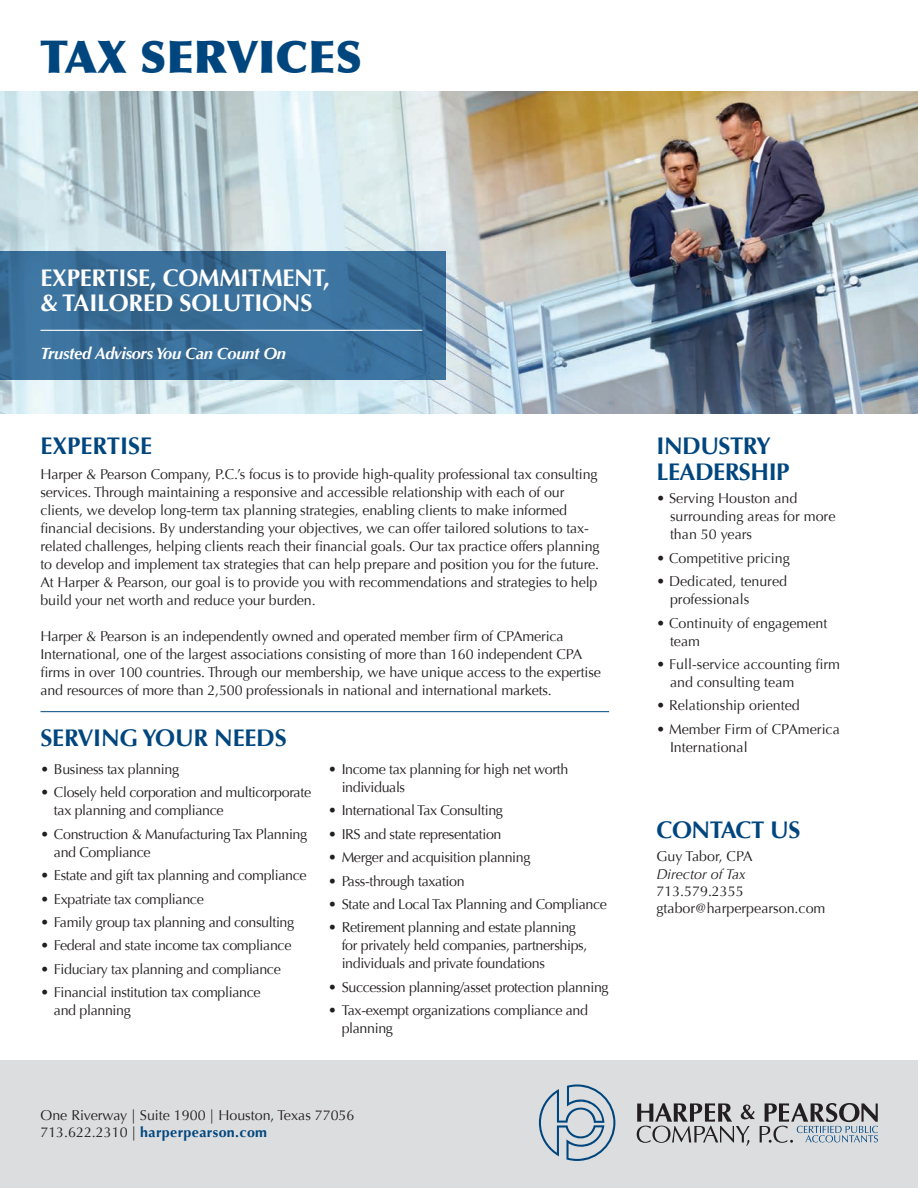
<style>
.page{position:relative;width:918px;height:1188px;background:#fff}
.page>*{position:absolute;margin:0;border:0;box-sizing:border-box;transform-origin:0 0}
.t1{font:900 45px "Optima";color:#00467e}
.t2{font:700 24px/25.5px "Optima";letter-spacing:-.02em;color:#00467e}
.t3{font:700 24px/25.5px "Optima";letter-spacing:-.01em;color:#fff}
.t4{font:700 24px "Optima";color:#00467e}
.t5{font:italic 700 16.5px "Optima";letter-spacing:-.02em;color:#fff}
.t6{font:14.25px/18px "Optima";letter-spacing:-.01em;color:#231f20}
.t7{font:italic 14.25px "Optima";color:#231f20}
.s1{font-weight:700;color:#00467e}
</style>
<div class="page">
<div style="left:0;top:1061px;width:918px;height:127px;background:#dcdddf"></div>
<hr style="left:40px;top:711px;width:569px;height:1px;background:#00467e">
<img style="left:0;top:92px;width:918px;height:322px">
<svg style="left:539px;top:1084px;width:76px;height:77px"></svg>
<svg style="left:637px;top:1103px;width:241px;height:43px"></svg>
<svg style="left:0;top:251px;width:446px;height:129px;background:#3a6f99"></svg>
<hr style="left:40px;top:330px;width:382px;height:1px;background:#fff">
<h1 class="t1" style="left:40px;top:30px;width:323px">TAX SERVICES</h1>
<h2 class="t3" style="left:40px;top:265px;width:291px">EXPERTISE, COMMITMENT, &amp; TAILORED SOLUTIONS</h2>
<p class="t5" style="left:40px;top:344px;width:247px">Trusted Advisors You Can Count On</p>
<h2 class="t4" style="left:40px;top:432px;width:113px">EXPERTISE</h2>
<p class="t6" style="left:40px;top:465px;width:561px">Harper &amp; Pearson Company, P.C.’s focus is to provide high-quality professional tax consulting services. Through maintaining a responsive and accessible relationship with each of our clients, we develop long-term tax planning strategies, enabling clients to make informed financial decisions. By understanding your objectives, we can offer tailored solutions to tax&shy;related challenges, helping clients reach their financial goals. Our tax practice offers planning to develop and implement tax strategies that can help prepare and position you for the future.<br>At Harper &amp; Pearson, our goal is to provide you with recommendations and strategies to help build your net worth and reduce your burden.</p>
<p class="t6" style="left:40px;top:627px;width:562px">Harper &amp; Pearson is an independently owned and operated member firm of CPAmerica International, one of the largest associations consisting of more than 160 independent CPA firms in over 100 countries. Through our membership, we have unique access to the expertise and resources of more than 2,500 professionals in national and international markets.</p>
<h2 class="t2" style="left:40px;top:725px;width:248px">SERVING YOUR NEEDS</h2>
<p class="t6" style="left:40px;top:760px;width:140px">• Business tax planning</p>
<p class="t6" style="left:54px;top:784px;width:259px;text-indent:-13px">• Closely held corporation and multicorporate tax planning and compliance</p>
<p class="t6" style="left:54px;top:825px;width:255px;text-indent:-13px">• Construction &amp; Manufacturing Tax Planning and Compliance</p>
<p class="t6" style="left:41px;top:867px;width:268px">• Estate and gift tax planning and compliance</p>
<p class="t6" style="left:40px;top:890px;width:165px">• Expatriate tax compliance</p>
<p class="t6" style="left:40px;top:913px;width:255px">• Family group tax planning and consulting</p>
<p class="t6" style="left:40px;top:937px;width:252px">• Federal and state income tax compliance</p>
<p class="t6" style="left:40px;top:960px;width:242px">• Fiduciary tax planning and compliance</p>
<p class="t6" style="left:54px;top:984px;width:208px;text-indent:-13px">• Financial institution tax compliance and planning</p>
<p class="t6" style="left:342px;top:760px;width:228px;text-indent:-13px">• Income tax planning for high net worth individuals</p>
<p class="t6" style="left:328px;top:802px;width:176px">• International Tax Consulting</p>
<p class="t6" style="left:328px;top:825px;width:175px">• IRS and state representation</p>
<p class="t6" style="left:328px;top:848px;width:204px">• Merger and acquisition planning</p>
<p class="t6" style="left:328px;top:872px;width:138px">• Pass-through taxation</p>
<p class="t6" style="left:328px;top:895px;width:280px">• State and Local Tax Planning and Compliance</p>
<p class="t6" style="left:342px;top:919px;width:247px;text-indent:-13px">• Retirement planning and estate planning for privately held companies, partnerships, individuals and private foundations</p>
<p class="t6" style="left:328px;top:978px;width:282px">• Succession planning/asset protection planning</p>
<p class="t6" style="left:342px;top:1001px;width:248px;text-indent:-13px">• Tax-exempt organizations compliance and planning</p>
<p class="t6" style="left:40px;top:1107px;width:315px;line-height:17.1px">One Riverway | Suite 1900 | Houston, Texas 77056<br>713.622.2310 | <span class="s1">harperpearson.com</span></p>
<h2 class="t2" style="left:657px;top:434px;width:135px">INDUSTRY<br>LEADERSHIP</h2>
<p class="t6" style="left:670px;top:490px;width:167px;text-indent:-13px">• Serving Houston and surrounding areas for more than 50 years</p>
<p class="t6" style="left:657px;top:549px;width:135px">• Competitive pricing</p>
<p class="t6" style="left:670px;top:572px;width:119px;text-indent:-13px">• Dedicated, tenured professionals</p>
<p class="t6" style="left:670px;top:614px;width:159px;text-indent:-13px">• Continuity of engagement team</p>
<p class="t6" style="left:670px;top:655px;width:172px;text-indent:-13px">• Full-service accounting firm and consulting team</p>
<p class="t6" style="left:657px;top:697px;width:145px">• Relationship oriented</p>
<p class="t6" style="left:670px;top:720px;width:171px;text-indent:-13px">• Member Firm of CPAmerica<br>International</p>
<h2 class="t2" style="left:657px;top:817px;width:145px">CONTACT US</h2>
<p class="t6" style="left:657px;top:848px;width:98px">Guy Tabor, CPA</p>
<p class="t7" style="left:657px;top:865px;width:91px">Director of Tax</p>
<p class="t6" style="left:657px;top:883px;width:170px;line-height:17.2px">713.579.2355 gtabor@harperpearson.com</p>
</div>
